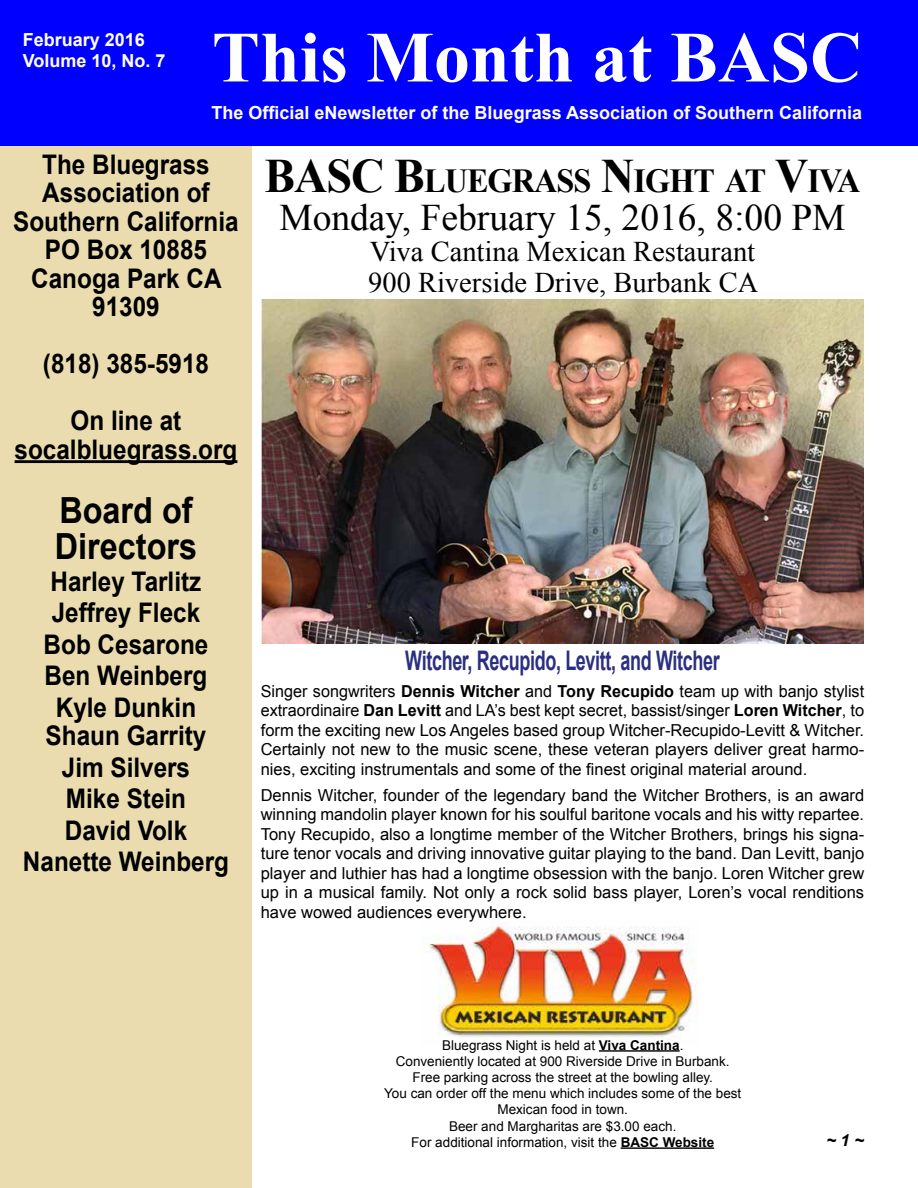
<style>
.page{position:relative;width:918px;height:1188px;background:#fff}
.page>*{position:absolute;margin:0;border:0;box-sizing:border-box;transform-origin:0 0}
.t1{font:700 72px "Times New Roman";color:#fff}
.t2{font:37.5px "Times New Roman";color:#000}
.t3{font:700 36px/36px "Arial";color:#000;scale:.9 1}
.t4{font:700 33.6px "Times New Roman";letter-spacing:-.03em;color:#000;scale:.96 1}
.t5{font:28.5px/31.5px "Times New Roman";color:#000}
.t6{font:700 27px/31.5px "Arial";color:#000;text-align:center;scale:.9 1}
.t7{font:700 27px "Arial";letter-spacing:-.02em;color:#2b2f81;scale:.67 1}
.t8{font:700 18px/21.6px "Arial";color:#fff}
.t9{font:16.5px/19.5px "Arial";color:#000;text-align:justify}
.t10{font:italic 700 16.5px "Arial";color:#000}
.t11{font:13.5px/16.2px "Arial";color:#000;text-align:center}
.s1{font-size:48px}
.s2{font-weight:700}
</style>
<div class="page">
<div style="left:0;top:145px;width:252px;height:1043px;background:#eadcae"></div>
<hr style="left:15px;top:460px;width:222px;height:3px;background:#000">
<div style="left:0;top:0;width:918px;height:145px;background:#00f"></div>
<img style="left:421px;top:922px;width:277px;height:117px">
<hr style="left:599px;top:1050px;width:81px;height:2px;background:#000">
<hr style="left:621px;top:1147px;width:93px;height:2px;background:#000">
<img style="left:261px;top:299px;width:603px;height:345px">
<p class="t8" style="left:23px;top:29px;width:144px">February 2016<br>Volume 10, No. 7</p>
<h1 class="t1" style="left:212px;top:8px;width:652px">This Month at BASC</h1>
<p class="t8" style="left:212px;top:102px;width:652px">The Official eNewsletter of the Bluegrass Association of Southern California</p>
<h3 class="t6" style="left:13px;top:151px;width:252px;line-height:28.5px">The Bluegrass<br>Association of<br>Southern California<br>PO Box 10885<br>Canoga Park CA<br>91309</h3>
<h3 class="t6" style="left:43px;top:336px;width:186px;line-height:57px">(818) 385-5918<br>On line at</h3>
<h3 class="t6" style="left:15px;top:434px;width:249px">socalbluegrass.org</h3>
<h3 class="t3" style="left:55px;top:494px;width:160px">Board of<br>Directors</h3>
<h3 class="t6" style="left:44px;top:566px;width:185px">Harley Tarlitz<br>Jeffrey Fleck<br>Bob Cesarone<br>Ben Weinberg<br>Kyle Dunkin</h3>
<h3 class="t6" style="left:23px;top:721px;width:231px">Shaun Garrity<br>Jim Silvers<br>Mike Stein<br>David Volk<br>Nanette Weinberg</h3>
<h3 class="t4" style="left:264px;top:158px;width:601px"><span class="s1">BASC B</span>LUEGRASS <span class="s1">N</span>IGHT AT <span class="s1">V</span>IVA</h3>
<h2 class="t2" style="left:279px;top:192px;width:568px">Monday, February 15, 2016, 8:00 PM</h2>
<h3 class="t5" style="left:368px;top:235px;width:392px">Viva Cantina Mexican Restaurant<br>900 Riverside Drive, Burbank CA</h3>
<h3 class="t7" style="left:405px;top:643px;width:471px">Witcher, Recupido, Levitt, and Witcher</h3>
<p class="t9" style="left:261px;top:681px;width:605px">Singer songwriters <span class="s2">Dennis Witcher</span> and <span class="s2">Tony Recupido</span> team up with banjo stylist extraordinaire <span class="s2">Dan Levitt</span> and LA’s best kept secret, bassist/singer <span class="s2">Loren Witcher</span>, to form the exciting new Los Angeles based group Witcher-Recupido-Levitt &amp; Witcher.<br>Certainly not new to the music scene, these veteran players deliver great harmo&shy;nies, exciting instrumentals and some of the finest original material around.</p>
<p class="t9" style="left:261px;top:785px;width:605px">Dennis Witcher, founder of the legendary band the Witcher Brothers, is an award winning mandolin player known for his soulful baritone vocals and his witty repartee.<br>Tony Recupido, also a longtime member of the Witcher Brothers, brings his signa&shy;ture tenor vocals and driving innovative guitar playing to the band. Dan Levitt, banjo player and luthier has had a longtime obsession with the banjo. Loren Witcher grew up in a musical family. Not only a rock solid bass player, Loren’s vocal renditions have wowed audiences everywhere.</p>
<p class="t11" style="left:384px;top:1037px;width:359px">Bluegrass Night is held at <span class="s2">Viva Cantina</span>.<br>Conveniently located at 900 Riverside Drive in Burbank.<br>Free parking across the street at the bowling alley.<br>You can order off the menu which includes some of the best Mexican food in town.<br>Beer and Margharitas are $3.00 each.<br>For additional information, visit the <span class="s2">BASC Website</span></p>
<p class="t10" style="left:826px;top:1129px;width:39px">~ 1 ~</p>
</div>
